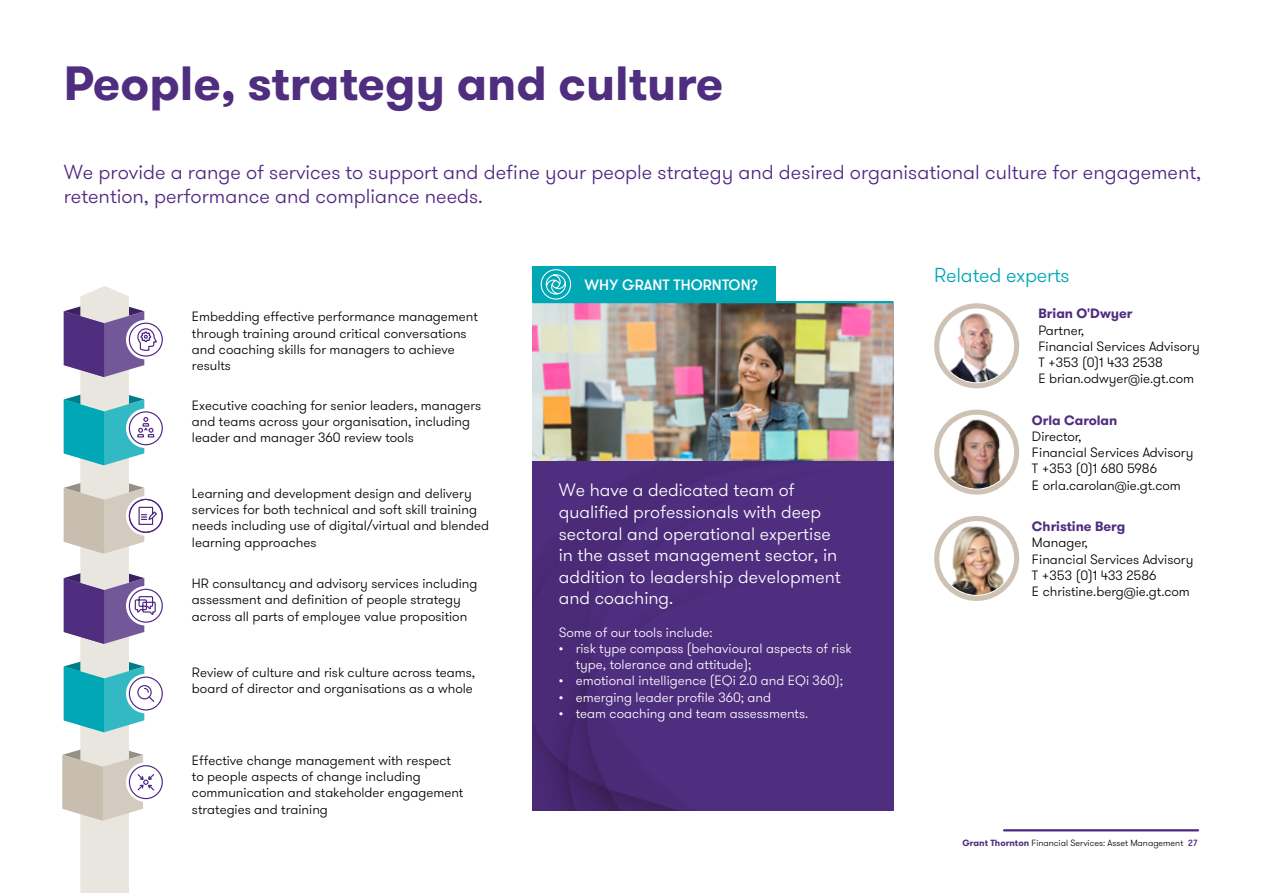
<style>
.page{position:relative;width:1263px;height:893px;background:#fff}
.page>*{position:absolute;margin:0;border:0;box-sizing:border-box;transform-origin:0 0}
.t1{font:700 48px "GT Walsheim Pro";color:#4f2d7f}
.t2{font:300 20.25px/24.3px "GT Walsheim Pro";color:#4f2683}
.t3{font:300 20.25px "GT Walsheim Pro";letter-spacing:-.01em;color:#00a7b5}
.t4{font:300 18px/21.6px "GT Walsheim Pro";color:#fff}
.t5{font:500 15px "GT Walsheim Pro";letter-spacing:.005em;color:#fff}
.t6{font:300 13.5px/16.2px "GT Walsheim Pro";color:#000}
.t7{font:300 13.5px/16.2px "GT Walsheim Pro";color:#fff}
.t8{font:700 13.5px "GT Walsheim Pro";color:#4f2d7f}
.t9{font:300 9px "GT Walsheim Pro";color:#000}
.s1{font-weight:700;color:#4f2d7f}
.s2{font-weight:500;color:#4f2683}
</style>
<div class="page">
<hr style="left:1004px;top:829px;width:194px;height:2px;background:#4f2683">
<img style="left:532px;top:303px;width:362px;height:158px">
<div style="left:532px;top:461px;width:362px;height:349px;background:#4f2d7f"></div>
<hr style="left:533px;top:301px;width:359px;height:2px;background:#00a7b5">
<div style="left:532px;top:267px;width:244px;height:35px;background:#00a7b5"></div>
<svg style="left:541px;top:269px;width:30px;height:31px"></svg>
<div style="left:934px;top:410px;width:85px;height:85px;border:5px solid #cec2b4;border-radius:50%"></div>
<img style="left:942px;top:417px;width:71px;height:72px">
<div style="left:934px;top:516px;width:85px;height:85px;border:5px solid #cec2b4;border-radius:50%"></div>
<img style="left:940px;top:522px;width:73px;height:73px;border-radius:36px">
<svg style="left:62px;top:286px;width:101px;height:607px"></svg>
<div style="left:934px;top:303px;width:85px;height:85px;border:5px solid #cec2b4;border-radius:50%"></div>
<img style="left:940px;top:311px;width:73px;height:71px">
<h1 class="t1" style="left:64px;top:52px;width:661px">People, strategy and culture</h1>
<h2 class="t2" style="left:64px;top:160px;width:1139px">We provide a range of services to support and define your people strategy and desired organisational culture for engagement, retention, performance and compliance needs.</h2>
<p class="t6" style="left:192px;top:309px;width:287px">Embedding effective performance management through training around critical conversations and coaching skills for managers to achieve results</p>
<p class="t6" style="left:192px;top:397px;width:291px">Executive coaching for senior leaders, managers and teams across your organisation, including leader and manager 360 review tools</p>
<p class="t6" style="left:192px;top:485px;width:299px">Learning and development design and delivery services for both technical and soft skill training needs including use of digital/virtual and blended learning approaches</p>
<p class="t6" style="left:192px;top:576px;width:287px">HR consultancy and advisory services including assessment and definition of people strategy across all parts of employee value proposition</p>
<p class="t6" style="left:192px;top:664px;width:285px">Review of culture and risk culture across teams, board of director and organisations as a whole</p>
<p class="t6" style="left:192px;top:752px;width:273px">Effective change management with respect to people aspects of change including communication and stakeholder engagement strategies and training</p>
<p class="t5" style="left:570px;top:266px;width:175px">WHY GRANT THORNTON?</p>
<p class="t5" style="left:584px;top:275px;width:175px">WHY GRANT THORNTON?</p>
<h3 class="t4" style="left:559px;top:480px;width:284px">We have a dedicated team of qualified professionals with deep sectoral and operational expertise in the asset management sector, in addition to leadership development and coaching.</h3>
<p class="t7" style="left:559px;top:624px;width:155px">Some of our tools include:</p>
<p class="t7" style="left:576px;top:640px;width:277px;text-indent:-17px">• risk type compass (behavioural aspects of risk type, tolerance and attitude);</p>
<p class="t7" style="left:559px;top:673px;width:286px">• emotional intelligence (EQi 2.0 and EQi 360);</p>
<p class="t7" style="left:559px;top:689px;width:214px">• emerging leader profile 360; and</p>
<p class="t7" style="left:559px;top:705px;width:251px">• team coaching and team assessments.</p>
<h2 class="t3" style="left:934px;top:262px;width:137px">Related experts</h2>
<p class="t8" style="left:1038px;top:305px;width:96px">Brian O'Dwyer</p>
<p class="t6" style="left:1038px;top:322px;width:163px">Partner,<br>Financial Services Advisory<br>T +353 (0)1 433 2538<br>E brian.odwyer@ie.gt.com</p>
<p class="t8" style="left:1032px;top:411px;width:87px">Orla Carolan</p>
<p class="t6" style="left:1032px;top:428px;width:163px">Director,<br>Financial Services Advisory<br>T +353 (0)1 680 5986<br>E orla.carolan@ie.gt.com</p>
<p class="t8" style="left:1032px;top:518px;width:95px">Christine Berg</p>
<p class="t6" style="left:1032px;top:535px;width:163px">Manager,<br>Financial Services Advisory<br>T +353 (0)1 433 2586<br>E christine.berg@ie.gt.com</p>
<p class="t9" style="left:962px;top:837px;width:237px"><span class="s1">Grant Thornton</span> Financial Services: Asset Management <span class="s2">27</span></p>
</div>
